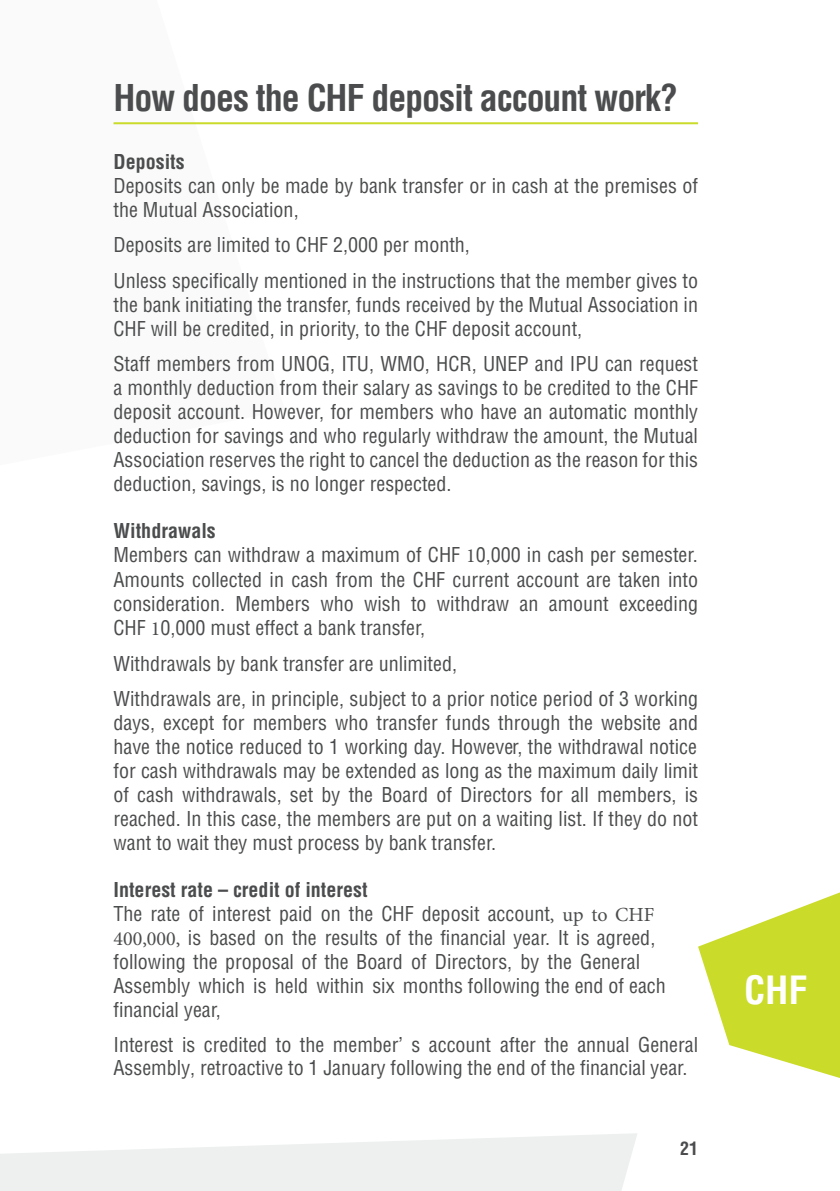
<style>
.page{position:relative;width:840px;height:1191px;background:#fff}
.page>*{position:absolute;margin:0;border:0;box-sizing:border-box;transform-origin:0 0}
.Style_de_paragraphe{font:700 condensed 38px "Helvetica LT Std";color:#fff}
.Headline{font:700 condensed 36px "Helvetica LT Std";letter-spacing:-.03em;color:#4b4c4d}
.Body_Copy{font:condensed 20px/24px "Helvetica LT Std";color:#4b4c4d}
.t1{font:700 condensed 18px "Helvetica LT Std";color:#4b4c4d}
.s1{font-weight:700}
.s2{font-family:"Minion Pro";font-stretch:normal}
</style>
<div class="page">
<svg style="left:0;top:1133px;width:637px;height:58px"></svg>
<svg style="left:698px;top:892px;width:141px;height:186px"></svg>
<hr style="left:113px;top:122px;width:584px;height:2px;background:#cadb2a">
<p class="Headline" style="left:113px;top:75px;width:566px">How does the CHF deposit account work?</p>
<p class="Body_Copy" style="left:113px;top:150px;width:586px"><span class="s1">Deposits<br></span>Deposits can only be made by bank transfer or in cash at the premises of the Mutual Association,</p>
<p class="Body_Copy" style="left:113px;top:227px;width:586px;line-height:35.4px">Deposits are limited to CHF 2,000 per month,<br>Unless specifically mentioned in the instructions that the member gives to</p>
<p class="Body_Copy" style="left:113px;top:292px;width:585px">the bank initiating the transfer, funds received by the Mutual Association in<br>CHF will be credited, in priority, to the CHF deposit account,</p>
<p class="Body_Copy" style="left:113px;top:352px;width:585px;text-align:justify">Staff members from UNOG, ITU, WMO, HCR, UNEP and IPU can request a monthly deduction from their salary as savings to be credited to the CHF deposit account. However, for members who have an automatic monthly deduction for savings and who regularly withdraw the amount, the Mutual Association reserves the right to cancel the deduction as the reason for this deduction, savings, is no longer respected.</p>
<p class="Body_Copy" style="left:113px;top:518px;width:585px"><span class="s1">Withdrawals<br></span>Members can withdraw a maximum of CHF <span class="s2">1</span>0,000 in cash per semester.<br>Amounts collected in cash from the CHF current account are taken into consideration. Members who wish to withdraw an amount exceeding CHF <span class="s2">1</span>0,000 must effect a bank transfer,</p>
<p class="Body_Copy" style="left:113px;top:646px;width:585px;line-height:35.4px">Withdrawals by bank transfer are unlimited,<br>Withdrawals are, in principle, subject to a prior notice period of 3 working</p>
<p class="Body_Copy" style="left:113px;top:711px;width:586px;text-align:justify">days, except for members who transfer funds through the website and have the notice reduced to 1 working day. However, the withdrawal notice for cash withdrawals may be extended as long as the maximum daily limit of cash withdrawals, set by the Board of Directors for all members, is reached. In this case, the members are put on a waiting list. If they do not want to wait they must process by bank transfer.</p>
<p class="Body_Copy" style="left:113px;top:877px;width:553px"><span class="s1">Interest rate – credit of interest<br></span>The rate of interest paid on the CHF deposit account<span class="s2">, up to CHF 400,000,</span> is based on the results of the financial year. It is agreed, following the proposal of the Board of Directors, by the General Assembly which is held within six months following the end of each financial year,</p>
<p class="Body_Copy" style="left:113px;top:1033px;width:586px;line-height:22.6px">Interest is credited to the member’ s account after the annual General<br>Assembly, retroactive to 1 January following the end of the financial year.</p>
<p class="t1" style="left:679px;top:1137px;width:19px">21</p>
<p class="Style_de_paragraphe" style="left:743px;top:966px;width:65px">CHF</p>
</div>
